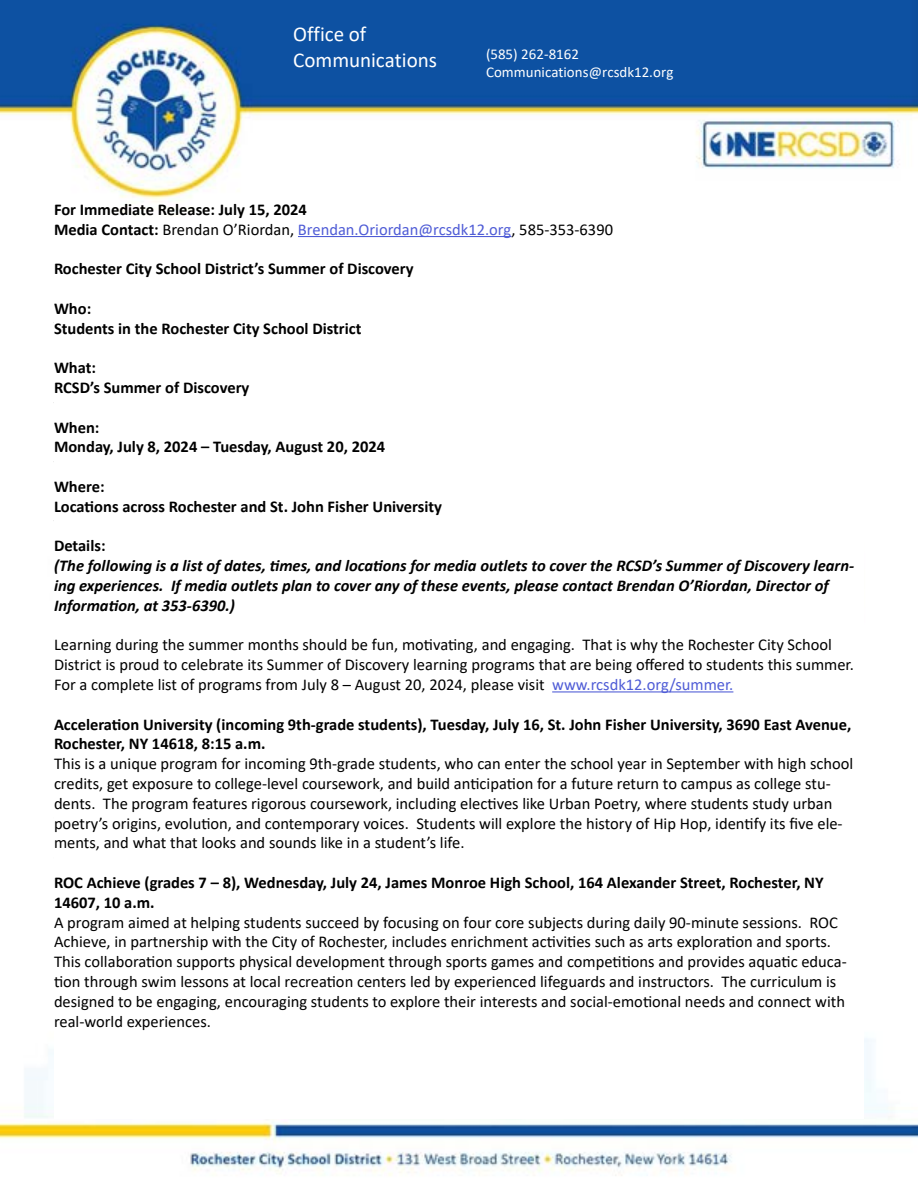
<style>
.page{position:relative;width:918px;height:1188px;background:#fff}
.page>*{position:absolute;margin:0;border:0;box-sizing:border-box;transform-origin:0 0}
.t1{font:21px/25.5px "Calibri";color:#fff}
.t2{font:16.5px/19.8px "Calibri";color:#000}
.t3{font:16.5px/19.8px "Arial";color:#000}
.t4{font:700 16.5px/19.8px "Calibri";color:#000}
.t5{font:italic 700 16.5px/19.8px "Calibri";color:#000}
.t6{font:700 16.5px "Arial";color:#000}
.t7{font:15px/18.3px "Calibri";color:#fff}
.s1{font-weight:700}
.s2{color:#4f5cd6}
</style>
<div class="page">
<img style="left:0;top:0;width:918px;height:1176px">
<div style="left:54px;top:220px;width:810px;height:899px;background:#fff"></div>
<hr style="left:298px;top:236px;width:213px;height:1px;background:#4f5cd6">
<hr style="left:552px;top:691px;width:181px;height:1px;background:#4f5cd6">
<p class="t1" style="left:293px;top:21px;width:145px">Office of<br>Communications</p>
<p class="t7" style="left:486px;top:44px;width:189px">(585) 262-8162<br>Communications@rcsdk12.org</p>
<p class="t4" style="left:54px;top:199px;width:254px">For Immediate Release: July 15, 2024</p>
<p class="t2" style="left:54px;top:219px;width:561px"><span class="s1">Media Contact:</span> Brendan O’Riordan, <span class="s2">Brendan.Oriordan@rcsdk12.org</span>, 585-353-6390</p>
<p class="t4" style="left:54px;top:259px;width:361px">Rochester City School District’s Summer of Discovery</p>
<p class="t4" style="left:54px;top:298px;width:309px">Who:<br>Students in the Rochester City School District</p>
<p class="t4" style="left:54px;top:358px;width:197px">What:<br>RCSD’s Summer of Discovery</p>
<p class="t4" style="left:54px;top:417px;width:333px">When:<br>Monday, July 8, 2024 – Tuesday, August 20, 2024</p>
<p class="t4" style="left:54px;top:476px;width:52px">Where:</p>
<p class="t4" style="left:54px;top:496px;width:390px">Locations across Rochester and St. John Fisher University</p>
<p class="t4" style="left:54px;top:536px;width:53px">Details:</p>
<p class="t5" style="left:54px;top:555px;width:802px">(The following is a list of dates, times, and locations for media outlets to cover the RCSD’s Summer of Discovery learn&shy;ing experiences. If media outlets plan to cover any of these events, please contact Brendan O’Riordan, Director of<br>Information, at 353-6390.)</p>
<p class="t2" style="left:54px;top:635px;width:801px">Learning during the summer months should be fun, motivating, and engaging. That is why the Rochester City School<br>District is proud to celebrate its Summer of Discovery learning programs that are being offered to students this summer.<br>For a complete list of programs from July 8 – August 20, 2024, please visit <span class="s2">www.rcsdk12.org/summer.</span></p>
<p class="t4" style="left:54px;top:714px;width:799px">Acceleration University (incoming 9th-grade students), Tuesday, July 16, St. John Fisher University, 3690 East Avenue,<br>Rochester, NY 14618, 8:15 a.m.</p>
<p class="t2" style="left:54px;top:753px;width:801px">This is a unique program for incoming 9th-grade students, who can enter the school year in September with high school credits, get exposure to college-level coursework, and build anticipation for a future return to campus as college stu&shy;dents. The program features rigorous coursework, including electives like Urban Poetry, where students study urban poetry’s origins, evolution, and contemporary voices. Students will explore the history of Hip Hop, identify its five ele&shy;ments, and what that looks and sounds like in a student’s life.</p>
<p class="t4" style="left:54px;top:872px;width:771px">ROC Achieve (grades 7 – 8), Wednesday, July 24, James Monroe High School, 164 Alexander Street, Rochester, NY<br>14607, 10 a.m.</p>
<p class="t2" style="left:54px;top:912px;width:794px">A program aimed at helping students succeed by focusing on four core subjects during daily 90-minute sessions. ROC Achieve, in partnership with the City of Rochester, includes enrichment activities such as arts exploration and sports.<br>This collaboration supports physical development through sports games and competitions and provides aquatic educa&shy;tion through swim lessons at local recreation centers led by experienced lifeguards and instructors. The curriculum is designed to be engaging, encouraging students to explore their interests and social-emotional needs and connect with real-world experiences.</p>
<p class="t6" style="left:54px;top:218px;width:309px">For Immediate Release: March 22, 2024</p>
<p class="t6" style="left:54px;top:317px;width:43px">Who:</p>
<p class="t3" style="left:54px;top:556px;width:158px">250 Newcastle Road<br>Rochester, NY 14610</p>
<p class="t3" style="left:54px;top:635px;width:799px">The Rochester City School Dis rict will be hosting its first-ever Esports tournament for elemen a y students on<br>Sa urday, March 23, 2024. Students from Roberto Clemente School No. 8, Dr. Martin Luther King, Jr. School<br>No. 9, and Charles Carroll Sch ol No. 46 will be participating in a Mario Kart tournament. After some prelimi-</p>
<p class="t3" style="left:54px;top:754px;width:793px">Gaming i Rochester. Rocket League is a sport-based video game featuring a soccer ga e with cars based on teamwork and outmaneuvering pponents.</p>
<p class="t3" style="left:54px;top:814px;width:783px">Th Di trict also has a Girls Who Game Club, made up of students from East Upper School, Edison Career</p>
<p class="t3" style="left:54px;top:873px;width:804px">team placed fi st in North America for its work toward a United Nations Sustainability and Development goal of</p>
<p class="t3" style="left:54px;top:932px;width:220px">Office of Communications<br>Rochester C ty School District<br>131 West Broad Street<br>Rochester, NY 14614<br>585-262-8162</p>
</div>
